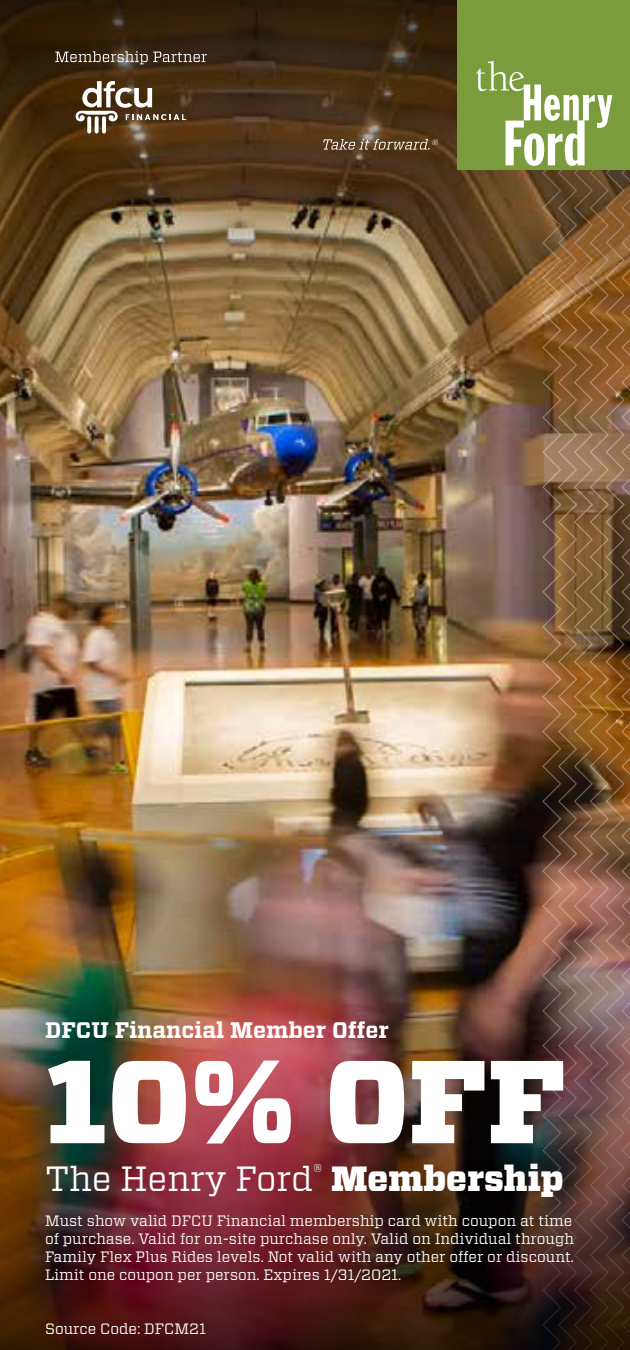
<style>
.page{position:relative;width:630px;height:1350px;background:#fff}
.page>*{position:absolute;margin:0;border:0;box-sizing:border-box;transform-origin:0 0}
.t1{font:900 117.5px "Vitesse";color:#fff}
.t2{font:35px "Vitesse";color:#fff}
.t3{font:700 22.5px "Vitesse";color:#fff}
.t4{font:15px/18px "Vitesse";color:#fff}
.s1{font-weight:900}
</style>
<div class="page">
<svg style="left:0;top:0;width:476px;height:421px;background:#6b5130"></svg>
<img style="left:0;top:421px;width:476px;height:929px">
<svg style="left:323px;top:139px;width:115px;height:11px"></svg>
<svg style="left:55px;top:51px;width:152px;height:13px;background:#66594a"></svg>
<svg style="left:75px;top:81px;width:111px;height:53px"></svg>
<div style="left:457px;top:0;width:173px;height:169px;background:#7b9c3d"></div>
<img style="left:476px;top:61px;width:154px;height:1289px">
<h3 class="t3" style="left:45px;top:1015px;width:345px">DFCU Financial Member Offer</h3>
<h1 class="t1" style="left:45px;top:1023px;width:523px">10% OFF</h1>
<h2 class="t2" style="left:45px;top:1155px;width:520px">The Henry Ford<sup>®</sup> <span class="s1">Membership</span></h2>
<p class="t4" style="left:45px;top:1211px;width:531px">Must show valid DFCU Financial membership card with coupon at time of purchase. Valid for on-site purchase only. Valid on Individual through Family Flex Plus Rides levels. Not valid with any other offer or discount.<br>Limit one coupon per person. Expires 1/31/2021.</p>
<p class="t4" style="left:45px;top:1319px;width:163px">Source Code: DFCM21</p>
</div>
